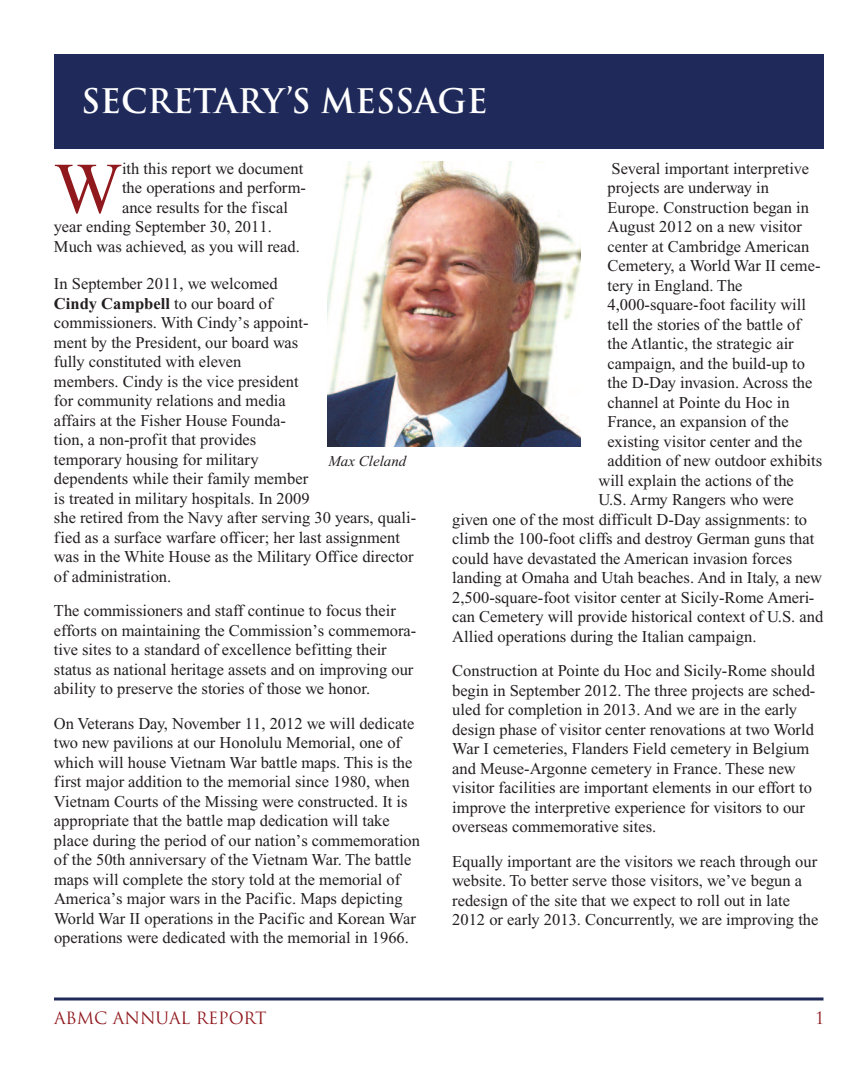
<style>
.page{position:relative;width:864px;height:1080px;background:#fff}
.page>*{position:absolute;margin:0;border:0;box-sizing:border-box;transform-origin:0 0}
.t1{font:72.15px "Times New Roman";color:#90191e}
.t2{font:700 33px "Trajan";color:#fff}
.t3{font:16.5px/19.5px "Times New Roman";color:#231f20}
.t4{font:16.5px "Trajan";color:#90191e}
.t5{font:italic 15px "Times New Roman";color:#231f20}
.s1{font-weight:700}
</style>
<div class="page">
<hr style="left:54px;top:998px;width:770px;height:2px;background:#1f2a5b">
<div style="left:54px;top:54px;width:770px;height:94px;background:#1f2a5b"></div>
<img style="left:327px;top:161px;width:253px;height:286px">
<h2 class="t2" style="left:81px;top:82px;width:408px">SECRETARY’S MESSAGE</h2>
<h1 class="t1" style="left:54px;top:162px;width:70px">W</h1>
<p class="t3" style="left:122px;top:160px;width:183px">ith this report we document</p>
<p class="t3" style="left:122px;top:179px;width:186px">the operations and perform-</p>
<p class="t3" style="left:122px;top:199px;width:167px">ance results for the fiscal</p>
<p class="t3" style="left:54px;top:218px;width:219px">year ending September 30, 2011.</p>
<p class="t3" style="left:54px;top:238px;width:247px">Much was achieved, as you will read.</p>
<p class="t3" style="left:54px;top:275px;width:364px">In September 2011, we welcomed<br><span class="s1">Cindy Campbell</span> to our board of<br>commissioners. With Cindy’s appoint-<br>ment by the President, our board was<br>fully constituted with eleven<br>members. Cindy is the vice president<br>for community relations and media<br>affairs at the Fisher House Founda-<br>tion, a non-profit that provides<br>temporary housing for military<br>dependents while their family member<br>is treated in military hospitals. In 2009<br>she retired from the Navy after serving 30 years, quali&shy;fied as a surface warfare officer; her last assignment was in the White House as the Military Office director of administration.</p>
<p class="t3" style="left:54px;top:602px;width:364px">The commissioners and staff continue to focus their efforts on maintaining the Commission’s commemora&shy;tive sites to a standard of excellence befitting their status as national heritage assets and on improving our ability to preserve the stories of those we honor.</p>
<p class="t3" style="left:54px;top:715px;width:368px">On Veterans Day, November 11, 2012 we will dedicate two new pavilions at our Honolulu Memorial, one of which will house Vietnam War battle maps. This is the first major addition to the memorial since 1980, when Vietnam Courts of the Missing were constructed. It is appropriate that the battle map dedication will take place during the period of our nation’s commemoration of the 50th anniversary of the Vietnam War. The battle maps will complete the story told at the memorial of America’s major wars in the Pacific. Maps depicting World War II operations in the Pacific and Korean War operations were dedicated with the memorial in 1966.</p>
<p class="t5" style="left:328px;top:455px;width:79px">Max Cleland</p>
<p class="t3" style="left:612px;top:160px;width:199px">Several important interpretive</p>
<p class="t3" style="left:608px;top:179px;width:163px">projects are underway in</p>
<p class="t3" style="left:608px;top:199px;width:203px">Europe. Construction began in</p>
<p class="t3" style="left:608px;top:218px;width:196px">August 2012 on a new visitor</p>
<p class="t3" style="left:608px;top:238px;width:204px">center at Cambridge American</p>
<p class="t3" style="left:608px;top:257px;width:215px">Cemetery, a World War II ceme-</p>
<p class="t3" style="left:608px;top:277px;width:137px">tery in England. The</p>
<p class="t3" style="left:608px;top:296px;width:200px">4,000-square-foot facility will</p>
<p class="t3" style="left:608px;top:316px;width:195px">tell the stories of the battle of</p>
<p class="t3" style="left:608px;top:335px;width:188px">the Atlantic, the strategic air</p>
<p class="t3" style="left:608px;top:355px;width:199px">campaign, and the build-up to</p>
<p class="t3" style="left:608px;top:374px;width:207px">the D-Day invasion. Across the</p>
<p class="t3" style="left:608px;top:394px;width:184px">channel at Pointe du Hoc in</p>
<p class="t3" style="left:608px;top:413px;width:183px">France, an expansion of the</p>
<p class="t3" style="left:608px;top:433px;width:196px">existing visitor center and the</p>
<p class="t3" style="left:608px;top:452px;width:216px">addition of new outdoor exhibits</p>
<p class="t3" style="left:598px;top:472px;width:197px">will explain the actions of the</p>
<p class="t3" style="left:598px;top:491px;width:197px">U.S. Army Rangers who were</p>
<p class="t3" style="left:452px;top:511px;width:356px">given one of the most difficult D-Day assignments: to</p>
<p class="t3" style="left:452px;top:530px;width:364px">climb the 100-foot cliffs and destroy German guns that</p>
<p class="t3" style="left:452px;top:550px;width:342px">could have devastated the American invasion forces</p>
<p class="t3" style="left:452px;top:569px;width:371px">landing at Omaha and Utah beaches. And in Italy, a new</p>
<p class="t3" style="left:452px;top:589px;width:364px">2,500-square-foot visitor center at Sicily-Rome Ameri-</p>
<p class="t3" style="left:452px;top:608px;width:373px">can Cemetery will provide historical context of U.S. and</p>
<p class="t3" style="left:452px;top:628px;width:306px">Allied operations during the Italian campaign.</p>
<p class="t3" style="left:452px;top:662px;width:365px">Construction at Pointe du Hoc and Sicily-Rome should begin in September 2012. The three projects are sched&shy;uled for completion in 2013. And we are in the early design phase of visitor center renovations at two World War I cemeteries, Flanders Field cemetery in Belgium and Meuse-Argonne cemetery in France. These new visitor facilities are important elements in our effort to improve the interpretive experience for visitors to our overseas commemorative sites.</p>
<p class="t3" style="left:452px;top:853px;width:368px">Equally important are the visitors we reach through our website. To better serve those visitors, we’ve begun a redesign of the site that we expect to roll out in late 2012 or early 2013. Concurrently, we are improving the</p>
<p class="t4" style="left:54px;top:1009px;width:214px">ABMC ANNUAL REPORT</p>
<p class="t4" style="left:816px;top:1009px;width:9px">1</p>
</div>
